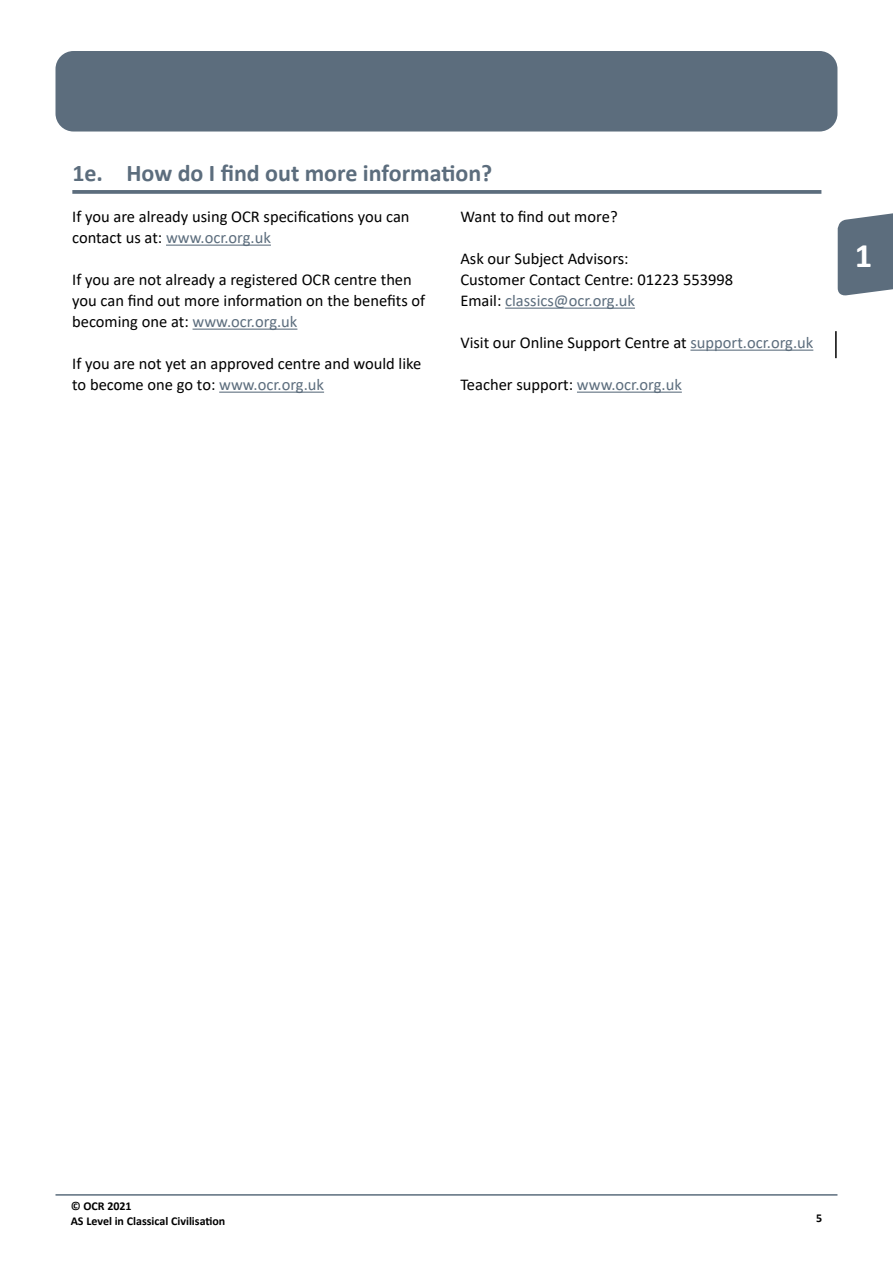
<style>
.page{position:relative;width:893px;height:1263px;background:#fff}
.page>*{position:absolute;margin:0;border:0;box-sizing:border-box;transform-origin:0 0}
.t1{font:700 34.5px "Calibri";color:#fff}
.HA{font:700 24px "Calibri";color:#5c6d7d}
.TXG{font:16.5px/21px "Calibri";color:#000}
.TX{font:16.5px/21px "Calibri";color:#000}
.TXG-2{font:16.5px "Calibri";color:#5c6d7d}
.t2{font:700 12px/15px "Calibri";color:#000}
.s1{color:#5c6d7d}
.s2{color:#000}
</style>
<div class="page">
<div style="left:56px;top:51px;width:781px;height:81px;background:#5c6d7d;border-radius:18px"></div>
<hr style="left:56px;top:1194px;width:781px;height:1px;background:#5c6d7d">
<svg style="left:838px;top:213px;width:55px;height:83px;background:#71808e"></svg>
<div style="left:855px;top:241px;width:38px;height:36px;background:#5c6d7d"></div>
<svg style="left:72px;top:190px;width:749px;height:4px;background:#657584"></svg>
<hr style="left:166px;top:245px;width:105px;height:1px;background:#5c6d7d">
<hr style="left:193px;top:329px;width:104px;height:1px;background:#5c6d7d">
<hr style="left:219px;top:392px;width:105px;height:1px;background:#5c6d7d">
<hr style="left:505px;top:308px;width:130px;height:1px;background:#5c6d7d">
<hr style="left:690px;top:350px;width:123px;height:1px;background:#5c6d7d">
<hr style="left:577px;top:392px;width:105px;height:1px;background:#5c6d7d">
<hr style="left:835px;top:331px;width:2px;height:27px;background:#000">
<p class="HA" style="left:72px;top:156px;width:421px">1e. How do I find out more information?</p>
<p class="TX" style="left:72px;top:206px;width:339px">If you are already using OCR specifications you can contact us at: <span class="s1">www.ocr.org.uk</span></p>
<p class="TXG" style="left:72px;top:269px;width:355px">If you are not already a registered OCR centre then you can find out more information on the benefits of becoming one at: <span class="s1">www.ocr.org.uk</span></p>
<p class="TXG" style="left:72px;top:353px;width:351px">If you are not yet an approved centre and would like to become one go to: <span class="s1">www.ocr.org.uk</span></p>
<p class="TXG" style="left:460px;top:206px;width:159px">Want to find out more?</p>
<p class="TXG" style="left:460px;top:248px;width:170px">Ask our Subject Advisors:</p>
<p class="TXG" style="left:460px;top:269px;width:274px">Customer Contact Centre: 01223 553998</p>
<p class="TXG-2" style="left:460px;top:289px;width:176px"><span class="s2">Email:</span> classics@ocr.org.uk</p>
<p class="TXG" style="left:460px;top:332px;width:354px">Visit our Online Support Centre at <span class="s1">support.ocr.org.uk</span></p>
<p class="TXG" style="left:460px;top:374px;width:223px">Teacher support: <span class="s1">www.ocr.org.uk</span></p>
<h1 class="t1" style="left:855px;top:231px;width:19px">1</h1>
<p class="t2" style="left:71px;top:1198px;width:156px">© OCR 2021<br>AS Level in Classical Civilisation</p>
<p class="t2" style="left:816px;top:1210px;width:8px">5</p>
</div>
